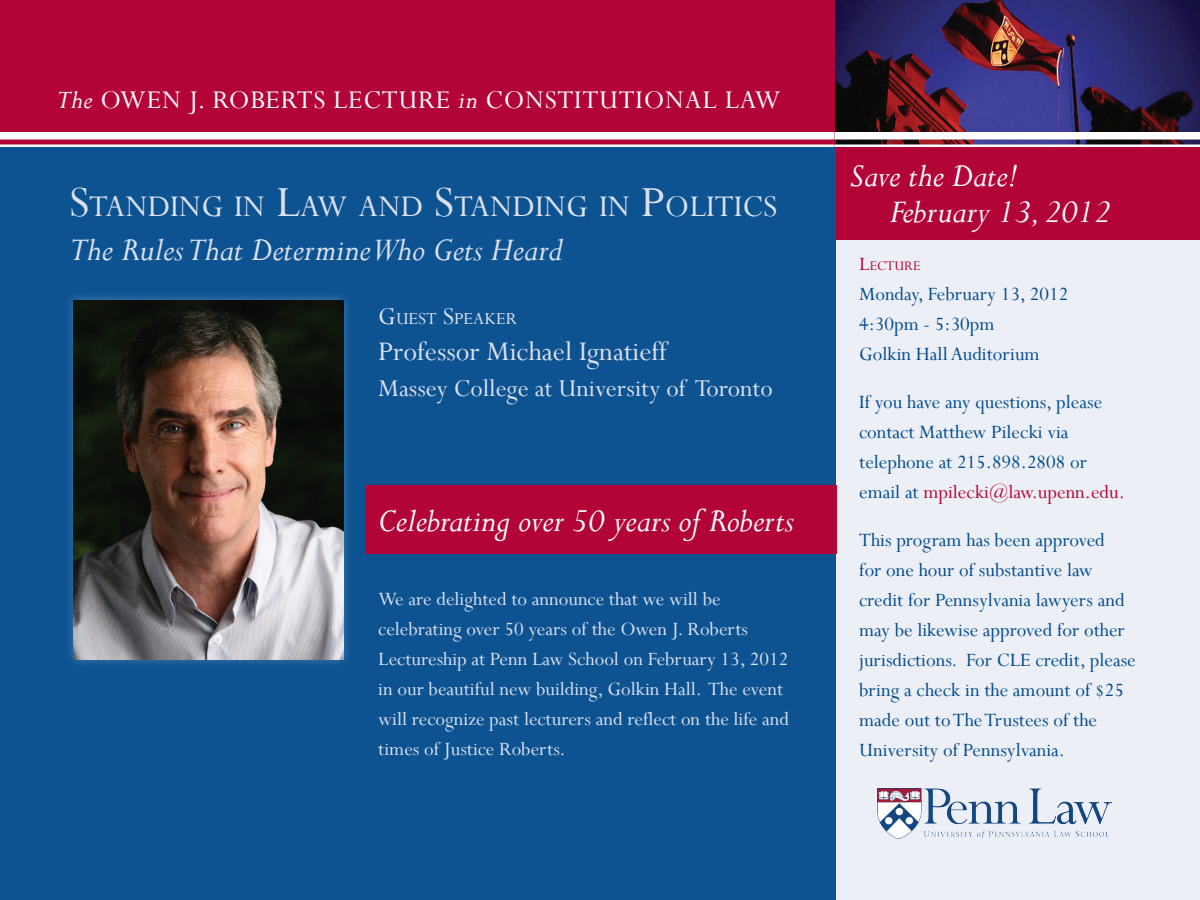
<style>
.page{position:relative;width:1200px;height:900px;background:#fff}
.page>*{position:absolute;margin:0;border:0;box-sizing:border-box;transform-origin:0 0}
.t1{font:italic 36px "Perpetua";color:#fff}
.t2{font:italic 36px "Perpetua";color:#dce1ef}
.t3{font:33.6px "Perpetua";color:#dce1ef}
.t4{font:30px "Perpetua";color:#dce1ef}
.t5{font:28.5px "Perpetua";letter-spacing:.025em;color:#fff}
.t6{font:27px "Perpetua";color:#dce1ef}
.t7{font:21px/30px "Perpetua";color:#004a8d}
.t8{font:21px/30px "Perpetua";color:#dce1ef}
.t9{font:18.9px "Perpetua";color:#dce1ef}
.t10{font:14.7px "Perpetua";color:#b30437}
.s1{font-style:italic}
.s2{font-size:48px}
.s3{font-size:27px}
.s4{font-size:21px}
.s5{color:#b30437}
</style>
<div class="page">
<img style="left:835px;top:0;width:365px;height:144px">
<div style="left:835px;top:147px;width:365px;height:753px;background:#eceff6"></div>
<div style="left:0;top:135px;width:836px;height:765px;background:#0d5392"></div>
<div style="left:835px;top:132px;width:365px;height:8px;background:#fff"></div>
<hr style="left:835px;top:144px;width:365px;height:3px;background:#fff">
<div style="left:0;top:0;width:835px;height:147px;background:#b30437"></div>
<div style="left:0;top:132px;width:835px;height:8px;background:#fff"></div>
<hr style="left:0;top:144px;width:835px;height:3px;background:#fff">
<div style="left:366px;top:486px;width:470px;height:68px;background:#b30437"></div>
<div style="left:836px;top:147px;width:364px;height:93px;background:#b30437"></div>
<img style="left:878px;top:789px;width:234px;height:49px">
<div style="left:64px;top:290px;width:289px;height:379px;background:#fff;opacity:.25"></div>
<img style="left:74px;top:300px;width:270px;height:359px">
<h3 class="t5" style="left:56px;top:82px;width:726px"><span class="s1">The</span> OWEN J. ROBERTS LECTURE <span class="s1">in</span> CONSTITUTIONAL LAW</h3>
<h2 class="t3" style="left:69px;top:185px;width:710px"><span class="s2">S</span>tanding in <span class="s2">L</span>aw and <span class="s2">S</span>tanding in <span class="s2">P</span>olitics</h2>
<h1 class="t2" style="left:69px;top:227px;width:495px">The Rules That Determine Who Gets Heard</h1>
<p class="t9" style="left:378px;top:307px;width:140px"><span class="s3">G</span>uest <span class="s3">S</span>peaker</p>
<h3 class="t4" style="left:378px;top:332px;width:290px">Professor Michael Ignatieff</h3>
<p class="t6" style="left:378px;top:371px;width:396px">Massey College at University of Toronto</p>
<h1 class="t1" style="left:378px;top:498px;width:417px">Celebrating over 50 years of Roberts</h1>
<p class="t8" style="left:378px;top:583px;width:412px">We are delighted to announce that we will be celebrating over 50 years of the Owen J. Roberts Lectureship at Penn Law School on February 13, 2012 in our beautiful new building, Golkin Hall. The event will recognize past lecturers and reflect on the life and times of Justice Roberts.</p>
<h1 class="t1" style="left:850px;top:153px;width:171px">Save the Date!</h1>
<h1 class="t1" style="left:890px;top:189px;width:222px">February 13, 2012</h1>
<p class="t10" style="left:859px;top:256px;width:63px"><span class="s4">L</span>ecture</p>
<p class="t7" style="left:859px;top:278px;width:211px">Monday, February 13, 2012<br>4:30pm - 5:30pm<br>Golkin Hall Auditorium</p>
<p class="t7" style="left:859px;top:386px;width:267px">If you have any questions, please contact Matthew Pilecki via telephone at 215.898.2808 or email at <span class="s5">mpilecki@law.upenn.edu.</span></p>
<p class="t7" style="left:859px;top:524px;width:278px">This program has been approved<br>for one hour of substantive law credit for Pennsylvania lawyers and may be likewise approved for other jurisdictions. For CLE credit, please bring a check in the amount of $25 made out to The Trustees of the<br>University of Pennsylvania.</p>
</div>
